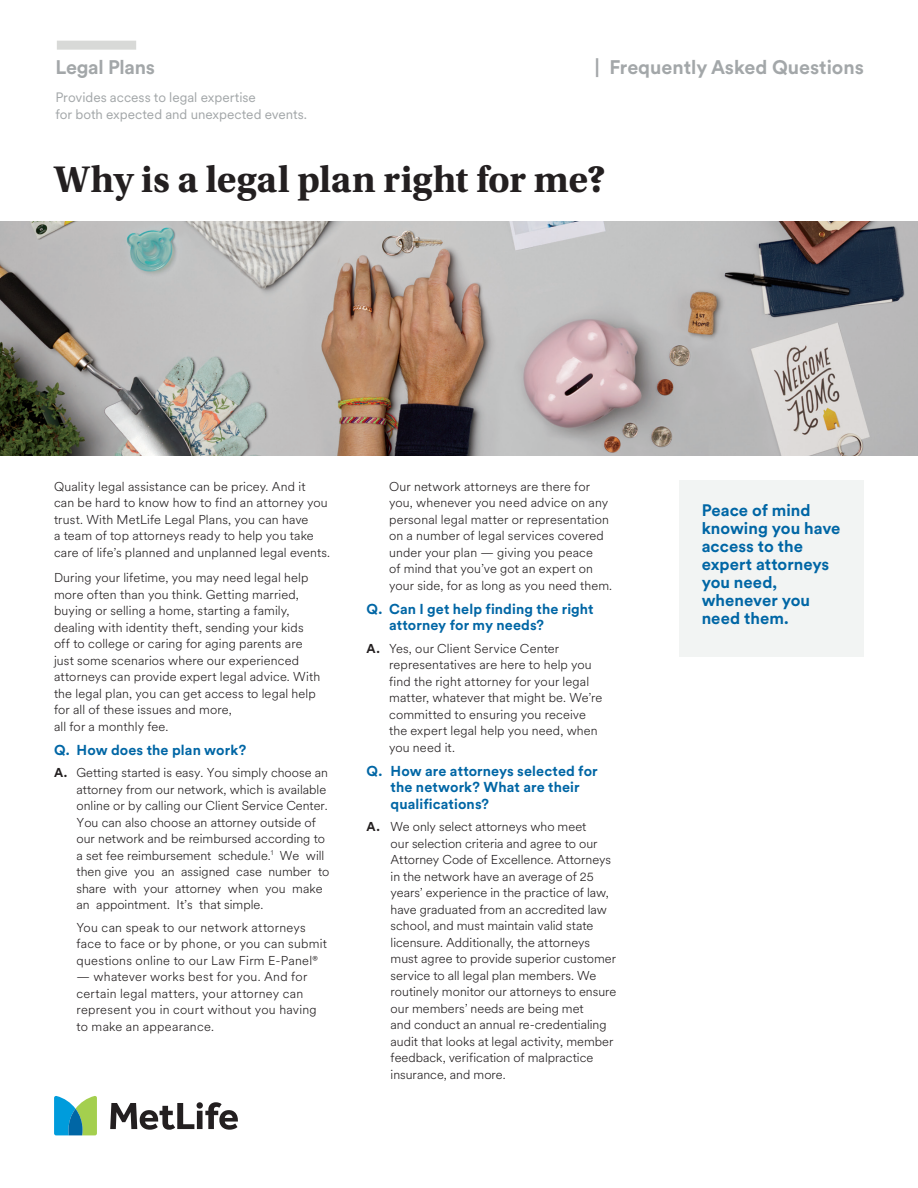
<style>
.page{position:relative;width:918px;height:1188px;background:#fff}
.page>*{position:absolute;margin:0;border:0;box-sizing:border-box;transform-origin:0 0}
.Headline{font:700 39px "Utopia Std";color:#231f20}
.t1{font:700 19.5px "Met Life Circular";color:#a3a7a9}
.Body_Head{font:700 16.5px/18px "Met Life Circular";letter-spacing:.005em;color:#0066a5}
.Body_Copy{font:700 14.25px/16.5px "Met Life Circular";letter-spacing:.01em;color:#0066a5}
.t2{font:13.5px/16.5px "Met Life Circular";color:#a3a7a9}
.Body_Copy-2{font:300 12.75px/16.5px "Met Life Circular";letter-spacing:.005em;color:#231f20}
.s1{font-weight:700}
</style>
<div class="page">
<svg style="left:110px;top:1102px;width:128px;height:28px"></svg>
<svg style="left:54px;top:1096px;width:43px;height:39px;background:#59b1a4"></svg>
<div style="left:679px;top:481px;width:185px;height:176px;background:#f2f4f3"></div>
<img style="left:0;top:221px;width:918px;height:234px">
<div style="left:57px;top:41px;width:79px;height:9px;background:#d8d9d7"></div>
<p class="t1" style="left:55px;top:53px;width:101px">Legal Plans</p>
<p class="t2" style="left:55px;top:89px;width:253px">Provides access to legal expertise<br>for both expected and unexpected events.</p>
<p class="t1" style="left:595px;top:54px;width:271px">| Frequently Asked Questions</p>
<p class="Headline" style="left:54px;top:157px;width:554px">Why is a legal plan right for me?</p>
<p class="Body_Copy-2" style="left:54px;top:477px;width:278px">Quality legal assistance can be pricey. And it<br>can be hard to know how to find an attorney you trust. With MetLife Legal Plans, you can have<br>a team of top attorneys ready to help you take care of life’s planned and unplanned legal events.</p>
<p class="Body_Copy-2" style="left:54px;top:569px;width:268px">During your lifetime, you may need legal help more often than you think. Getting married, buying or selling a home, starting a family, dealing with identity theft, sending your kids off to college or caring for aging parents are just some scenarios where our experienced attorneys can provide expert legal advice. With the legal plan, you can get access to legal help for all of these issues and more,<br>all for a monthly fee.</p>
<p class="Body_Copy" style="left:54px;top:741px;width:194px">Q. How does the plan work?</p>
<p class="Body_Copy-2" style="left:76px;top:764px;width:254px;text-indent:-22px"><span class="s1">A.</span> Getting started is easy. You simply choose an attorney from our network, which is available online or by calling our Client Service Center.<br>You can also choose an attorney outside of our network and be reimbursed according to a set fee reimbursement schedule.<sup>1</sup> We will then give you an assigned case number to share with your attorney when you make an appointment. It’s that simple.</p>
<p class="Body_Copy-2" style="left:76px;top:918px;width:252px">You can speak to our network attorneys face to face or by phone, or you can submit questions online to our Law Firm E-Panel®</p>
<p class="Body_Copy-2" style="left:76px;top:968px;width:242px">— whatever works best for you. And for certain legal matters, your attorney can represent you in court without you having to make an appearance.</p>
<p class="Body_Copy-2" style="left:389px;top:477px;width:225px">Our network attorneys are there for you, whenever you need advice on any personal legal matter or representation on a number of legal services covered under your plan — giving you peace<br>of mind that you’ve got an expert on your side, for as long as you need them.</p>
<p class="Body_Copy" style="left:389px;top:600px;width:206px;text-indent:-22px">Q. Can I get help finding the right attorney for my needs?</p>
<p class="Body_Copy-2" style="left:389px;top:639px;width:215px;text-indent:-22px"><span class="s1">A.</span> Yes, our Client Service Center representatives are here to help you find the right attorney for your legal matter, whatever that might be. We’re committed to ensuring you receive the expert legal help you need, when you need it.</p>
<p class="Body_Copy" style="left:391px;top:762px;width:209px;text-indent:-24px">Q. How are attorneys selected for the network? What are their qualifications?</p>
<p class="Body_Copy-2" style="left:391px;top:818px;width:227px;text-indent:-24px"><span class="s1">A.</span> We only select attorneys who meet<br>our selection criteria and agree to our Attorney Code of Excellence. Attorneys in the network have an average of 25 years’ experience in the practice of law, have graduated from an accredited law school, and must maintain valid state licensure. Additionally, the attorneys must agree to provide superior customer service to all legal plan members. We routinely monitor our attorneys to ensure our members’ needs are being met<br>and conduct an annual re-credentialing audit that looks at legal activity, member feedback, verification of malpractice insurance, and more.</p>
<p class="Body_Head" style="left:702px;top:500px;width:140px">Peace of mind knowing you have access to the expert attorneys you need, whenever you need them.</p>
</div>
